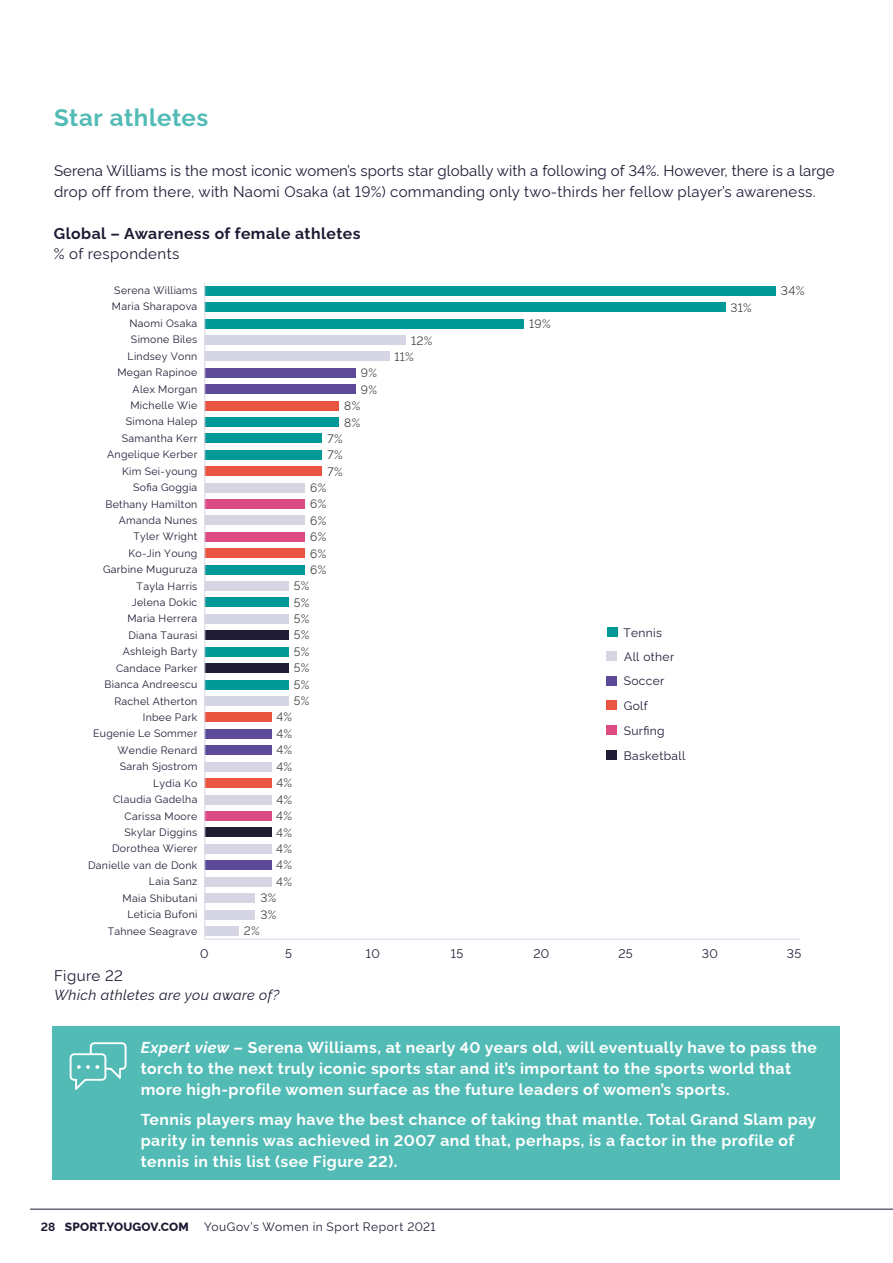
<style>
.page{position:relative;width:893px;height:1263px;background:#fff}
.page>*{position:absolute;margin:0;border:0;box-sizing:border-box;transform-origin:0 0}
.t1{font:700 24px "Rawline";letter-spacing:.025em;color:#52bbb5}
.t2{font:700 15.75px/21px "Rawline";letter-spacing:.03em;color:#fff}
.t3{font:700 15.75px "Rawline";letter-spacing:.03em;color:#1d1a34}
.t4{font:15px/21px "Rawline";letter-spacing:.005em;color:#1d1a34}
.t5{font:15px "Rawline";letter-spacing:.03em;color:#1d1a34}
.t6{font:italic 14.25px "Rawline";letter-spacing:.03em;color:#1d1a34}
.t7{font:12.3px "Rawline";letter-spacing:.03em;color:#1f1c34}
.t8{font:12.3px "Rawline";color:#404040}
.t9{font:12px/16.5px "Rawline";letter-spacing:.03em;color:#404040}
.t10{font:12px/24.6px "Rawline";letter-spacing:.03em;color:#1d1a34}
.t11{font:800 12px "Rawline";letter-spacing:.015em;color:#1d1a34}
.t12{font:10.5px/16.4px "Rawline";letter-spacing:.03em;color:#1f1c34;text-align:right}
.s1{font-style:italic}
.s2{font-weight:700}
</style>
<div class="page">
<hr style="left:30px;top:1209px;width:863px;height:1px;background:#1d1a34">
<svg style="left:204px;top:282px;width:597px;height:658px"></svg>
<div style="left:607px;top:627px;width:11px;height:10px;background:#009996"></div>
<div style="left:606px;top:651px;width:11px;height:10px;background:#d6d5e3"></div>
<div style="left:606px;top:676px;width:11px;height:9px;background:#5d4a99"></div>
<div style="left:606px;top:700px;width:11px;height:10px;background:#ea5542"></div>
<div style="left:606px;top:725px;width:11px;height:10px;background:#dc4b81"></div>
<div style="left:606px;top:750px;width:11px;height:10px;background:#1f1c34"></div>
<div style="left:53px;top:1026px;width:787px;height:153px;background:#52bbb5"></div>
<svg style="left:70px;top:1042px;width:57px;height:48px"></svg>
<h1 class="t1" style="left:54px;top:98px;width:156px">Star athletes</h1>
<h3 class="t4" style="left:54px;top:159px;width:782px">Serena Williams is the most iconic women’s sports star globally with a following of 34%. However, there is a large drop off from there, with Naomi Osaka (at 19%) commanding only two-thirds her fellow player’s awareness.</h3>
<h2 class="t3" style="left:54px;top:221px;width:308px">Global – Awareness of female athletes</h2>
<h3 class="t5" style="left:54px;top:241px;width:127px">% of respondents</h3>
<p class="t12" style="left:114px;top:281px;width:85px">Serena Williams</p>
<p class="t12" style="left:130px;top:314px;width:69px;text-align:left">Naomi Osaka<br>Simone Biles</p>
<p class="t12" style="left:112px;top:297px;width:87px">Maria Sharapova</p>
<p class="t12" style="left:128px;top:347px;width:71px">Lindsey Vonn</p>
<p class="t12" style="left:133px;top:380px;width:66px">Alex Morgan</p>
<p class="t12" style="left:117px;top:363px;width:82px">Megan Rapinoe</p>
<p class="t12" style="left:126px;top:412px;width:73px">Simona Halep</p>
<p class="t12" style="left:130px;top:396px;width:69px">Michelle Wie</p>
<p class="t12" style="left:122px;top:429px;width:77px">Samantha Kerr</p>
<p class="t12" style="left:107px;top:445px;width:92px">Angelique Kerber</p>
<p class="t12" style="left:122px;top:462px;width:77px">Kim Sei-young</p>
<p class="t12" style="left:119px;top:511px;width:80px">Amanda Nunes</p>
<p class="t12" style="left:133px;top:478px;width:66px">Sofia Goggia</p>
<p class="t12" style="left:105px;top:494px;width:93px">Bethany Hamilton</p>
<p class="t12" style="left:103px;top:544px;width:96px">Ko-Jin Young<br>Garbine Muguruza</p>
<p class="t12" style="left:133px;top:527px;width:66px">Tyler Wright</p>
<p class="t12" style="left:88px;top:577px;width:111px">Tayla Harris<br>Jelena Dokic<br>Maria Herrera<br>Diana Taurasi<br>Ashleigh Barty<br>Candace Parker<br>Bianca Andreescu<br>Rachel Atherton<br>Inbee Park<br>Eugenie Le Sommer<br>Wendie Renard<br>Sarah Sjostrom<br>Lydia Ko<br>Claudia Gadelha<br>Carissa Moore<br>Skylar Diggins<br>Dorothea Wierer<br>Danielle van de Donk<br>Laia Sanz<br>Maia Shibutani<br>Leticia Bufoni<br>Tahnee Seagrave</p>
<p class="t9" style="left:361px;top:364px;width:18px">9%</p>
<p class="t9" style="left:361px;top:380px;width:18px">9%</p>
<p class="t9" style="left:344px;top:396px;width:18px">8%</p>
<p class="t9" style="left:344px;top:413px;width:18px">8%</p>
<p class="t9" style="left:327px;top:429px;width:17px">7%</p>
<p class="t9" style="left:327px;top:445px;width:17px">7%</p>
<p class="t9" style="left:327px;top:462px;width:17px">7%</p>
<p class="t9" style="left:310px;top:478px;width:18px">6%</p>
<p class="t9" style="left:310px;top:495px;width:18px">6%</p>
<p class="t9" style="left:310px;top:511px;width:18px">6%</p>
<p class="t9" style="left:310px;top:527px;width:18px">6%</p>
<p class="t9" style="left:310px;top:544px;width:18px">6%</p>
<p class="t9" style="left:310px;top:560px;width:18px">6%</p>
<p class="t9" style="left:294px;top:577px;width:17px">5%</p>
<p class="t9" style="left:294px;top:593px;width:17px">5%</p>
<p class="t9" style="left:294px;top:609px;width:17px">5%</p>
<p class="t9" style="left:294px;top:626px;width:17px">5%</p>
<p class="t9" style="left:294px;top:642px;width:17px">5%</p>
<p class="t9" style="left:294px;top:658px;width:17px">5%</p>
<p class="t9" style="left:294px;top:675px;width:17px">5%</p>
<p class="t9" style="left:294px;top:691px;width:17px">5%</p>
<p class="t9" style="left:276px;top:708px;width:17px">4%</p>
<p class="t9" style="left:276px;top:724px;width:17px">4%</p>
<p class="t9" style="left:276px;top:740px;width:17px">4%</p>
<p class="t9" style="left:276px;top:757px;width:17px">4%</p>
<p class="t9" style="left:276px;top:773px;width:17px">4%</p>
<p class="t9" style="left:276px;top:790px;width:17px">4%</p>
<p class="t9" style="left:276px;top:806px;width:17px;text-align:justify">4% 4% 4% 4% 4%</p>
<p class="t9" style="left:260px;top:888px;width:17px">3%<br>3%</p>
<p class="t9" style="left:244px;top:921px;width:17px">2%</p>
<p class="t9" style="left:394px;top:331px;width:40px;text-indent:17px">12%<br>11%</p>
<p class="t9" style="left:529px;top:314px;width:23px">19%</p>
<p class="t9" style="left:730px;top:298px;width:23px">31%</p>
<p class="t8" style="left:781px;top:281px;width:25px">34%</p>
<p class="t10" style="left:623px;top:619px;width:63px">Tennis<br>All other<br>Soccer<br>Golf<br>Surfing<br>Basketball</p>
<h3 class="t5" style="left:54px;top:963px;width:70px">Figure 22</h3>
<p class="t7" style="left:200px;top:943px;width:10px">0</p>
<p class="t7" style="left:285px;top:943px;width:8px">5</p>
<p class="t7" style="left:366px;top:943px;width:15px">10</p>
<p class="t7" style="left:451px;top:943px;width:14px">15</p>
<p class="t7" style="left:533px;top:943px;width:18px">20</p>
<p class="t7" style="left:618px;top:943px;width:16px">25</p>
<p class="t7" style="left:702px;top:943px;width:18px">30</p>
<p class="t7" style="left:787px;top:943px;width:16px">35</p>
<h3 class="t6" style="left:54px;top:984px;width:227px">Which athletes are you aware of?</h3>
<p class="t2" style="left:141px;top:1036px;width:678px"><span class="s1">Expert view</span> – Serena Williams, at nearly 40 years old, will eventually have to pass the torch to the next truly iconic sports star and it’s important to the sports world that more high-profile women surface as the future leaders of women’s sports.</p>
<h2 class="t2" style="left:141px;top:1107px;width:677px">Tennis players may have the best chance of taking that mantle. Total Grand Slam pay parity in tennis was achieved in 2007 and that, perhaps, is a factor in the profile of tennis in this list (see Figure 22).</h2>
<p class="t11" style="left:41px;top:1218px;width:150px"><span class="s2">28</span> SPORT.YOUGOV.COM</p>
<p class="t10" style="left:204px;top:1213px;width:233px">YouGov’s Women in Sport Report 2021</p>
</div>
